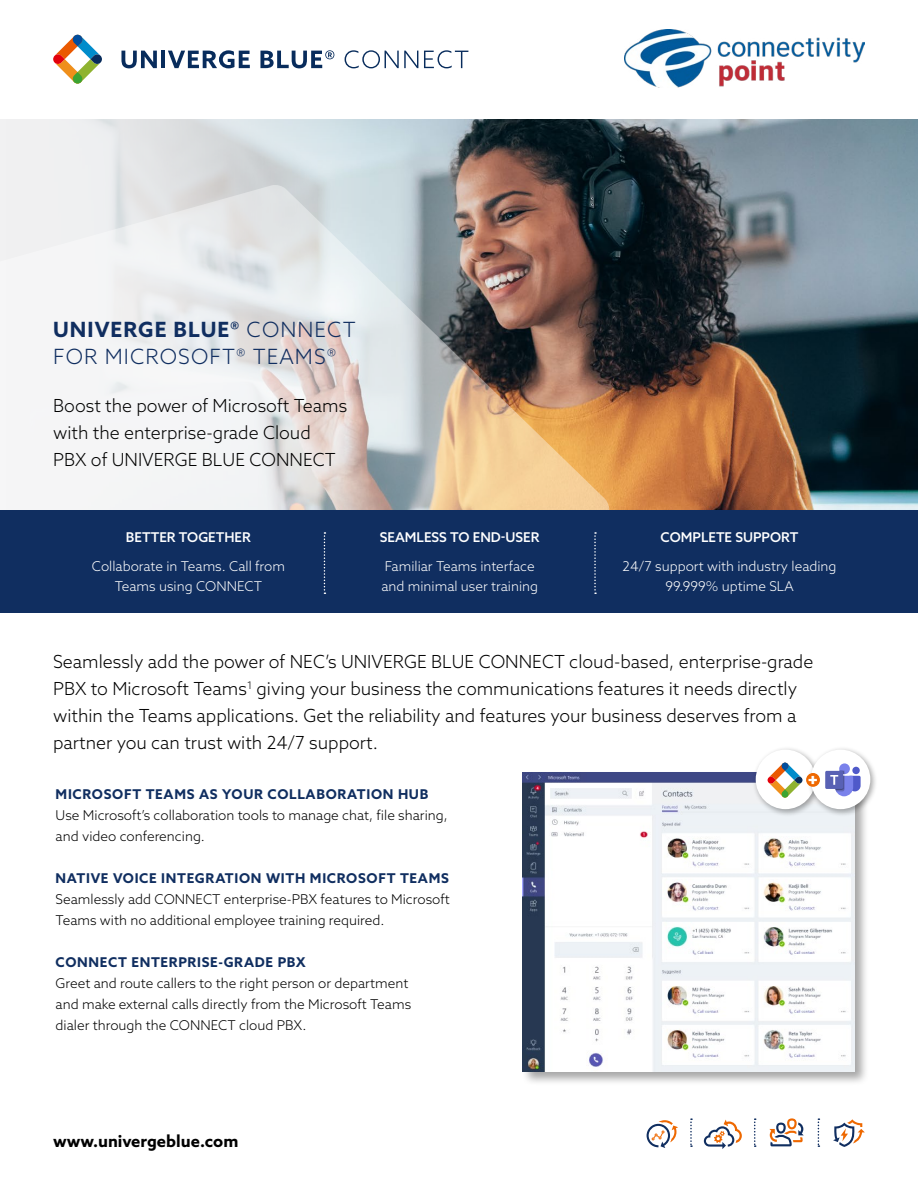
<style>
.page{position:relative;width:918px;height:1188px;background:#fff}
.page>*{position:absolute;margin:0;border:0;box-sizing:border-box;transform-origin:0 0}
.t1{font:300 21px/27px "Azo Sans";letter-spacing:.05em;color:#102e60}
.t2{font:300 18px/27px "Azo Sans";color:#000}
.t3{font:900 16.65px "Azo Sans";color:#fff}
.t4{font:700 16.5px "Azo Sans";color:#000}
.t5{font:300 13.5px/21px "Azo Sans";color:#000}
.t6{font:300 13.5px/19.5px "Azo Sans";color:#fff;text-align:center}
.t7{font:700 13.5px "Azo Sans";letter-spacing:.05em;color:#102e60}
.t8{font:500 13.5px "Azo Sans";color:#fff}
.s1{font-weight:700}
</style>
<div class="page">
<img style="left:369px;top:119px;width:549px;height:391px">
<svg style="left:0;top:119px;width:369px;height:65px"></svg>
<svg style="left:0;top:184px;width:610px;height:326px"></svg>
<div style="left:0;top:510px;width:918px;height:103px;background:#102e60"></div>
<svg style="left:647px;top:1120px;width:31px;height:28px"></svg>
<svg style="left:769px;top:1118px;width:35px;height:28px"></svg>
<svg style="left:704px;top:1120px;width:38px;height:29px"></svg>
<svg style="left:833px;top:1119px;width:32px;height:28px"></svg>
<svg style="left:818px;top:1118px;width:1px;height:29px"></svg>
<svg style="left:754px;top:1118px;width:2px;height:29px"></svg>
<svg style="left:690px;top:1118px;width:2px;height:29px"></svg>
<svg style="left:324px;top:532px;width:1px;height:62px"></svg>
<svg style="left:594px;top:532px;width:2px;height:62px"></svg>
<svg style="left:53px;top:35px;width:49px;height:49px"></svg>
<svg style="left:121px;top:51px;width:36px;height:17px"></svg>
<hr style="left:161px;top:51px;width:4px;height:17px;background:#082c5c">
<svg style="left:168px;top:50px;width:82px;height:18px"></svg>
<svg style="left:260px;top:50px;width:74px;height:18px"></svg>
<svg style="left:345px;top:50px;width:73px;height:18px"></svg>
<svg style="left:424px;top:50px;width:44px;height:18px"></svg>
<div style="left:521px;top:770px;width:348px;height:316px;background:#000;opacity:.35"></div>
<img style="left:523px;top:772px;width:332px;height:300px">
<div style="left:752px;top:746px;width:71px;height:71px;background:#000;opacity:.35"></div>
<div style="left:756px;top:750px;width:59px;height:59px;background:#fff;border-radius:50%"></div>
<svg style="left:768px;top:763px;width:35px;height:35px"></svg>
<div style="left:808px;top:746px;width:70px;height:71px;background:#000;opacity:.35"></div>
<div style="left:811px;top:750px;width:59px;height:59px;background:#fff;border-radius:50%"></div>
<div style="left:806px;top:773px;width:14px;height:14px;background:#ee6800;border-radius:50%"></div>
<div style="left:852px;top:767px;width:8px;height:7px;background:#4f59c9;border-radius:50%"></div>
<div style="left:839px;top:763px;width:11px;height:11px;background:#7a82eb;border-radius:50%"></div>
<svg style="left:825px;top:770px;width:36px;height:26px"></svg>
<img style="left:624px;top:30px;width:240px;height:58px">
<p class="t1" style="left:53px;top:315px;width:304px"><span class="s1">UNIVERGE BLUE®</span> CONNECT<br>FOR MICROSOFT® TEAMS®</p>
<p class="t2" style="left:53px;top:392px;width:296px">Boost the power of Microsoft Teams with the enterprise-grade Cloud<br>PBX of UNIVERGE BLUE CONNECT</p>
<p class="t8" style="left:126px;top:528px;width:126px">BETTER TOGETHER</p>
<p class="t6" style="left:92px;top:556px;width:195px">Collaborate in Teams. Call from<br>Teams using CONNECT</p>
<p class="t8" style="left:380px;top:528px;width:161px">SEAMLESS TO END-USER</p>
<p class="t6" style="left:381px;top:556px;width:158px;text-align:left">Familiar Teams interface and minimal user training</p>
<p class="t8" style="left:661px;top:528px;width:139px">COMPLETE SUPPORT</p>
<p class="t6" style="left:623px;top:556px;width:216px">24/7 support with industry leading<br>99.999% uptime SLA</p>
<p class="t2" style="left:53px;top:648px;width:762px">Seamlessly add the power of NEC’s UNIVERGE BLUE CONNECT cloud-based, enterprise-grade PBX to Microsoft Teams<sup>1</sup> giving your business the communications features it needs directly within the Teams applications. Get the reliability and features your business deserves from a partner you can trust with 24/7 support.</p>
<p class="t7" style="left:56px;top:785px;width:374px">MICROSOFT TEAMS AS YOUR COLLABORATION HUB</p>
<p class="t5" style="left:56px;top:804px;width:394px">Use Microsoft’s collaboration tools to manage chat, file sharing, and video conferencing.</p>
<p class="t7" style="left:56px;top:869px;width:395px">NATIVE VOICE INTEGRATION WITH MICROSOFT TEAMS</p>
<p class="t5" style="left:56px;top:888px;width:396px">Seamlessly add CONNECT enterprise-PBX features to Microsoft<br>Teams with no additional employee training required.</p>
<p class="t7" style="left:56px;top:953px;width:251px">CONNECT ENTERPRISE-GRADE PBX</p>
<p class="t5" style="left:56px;top:972px;width:357px">Greet and route callers to the right person or department and make external calls directly from the Microsoft Teams dialer through the CONNECT cloud PBX.</p>
<p class="t3" style="left:808px;top:769px;width:12px">+</p>
<p class="t4" style="left:53px;top:1130px;width:187px">www.univergeblue.com</p>
</div>
